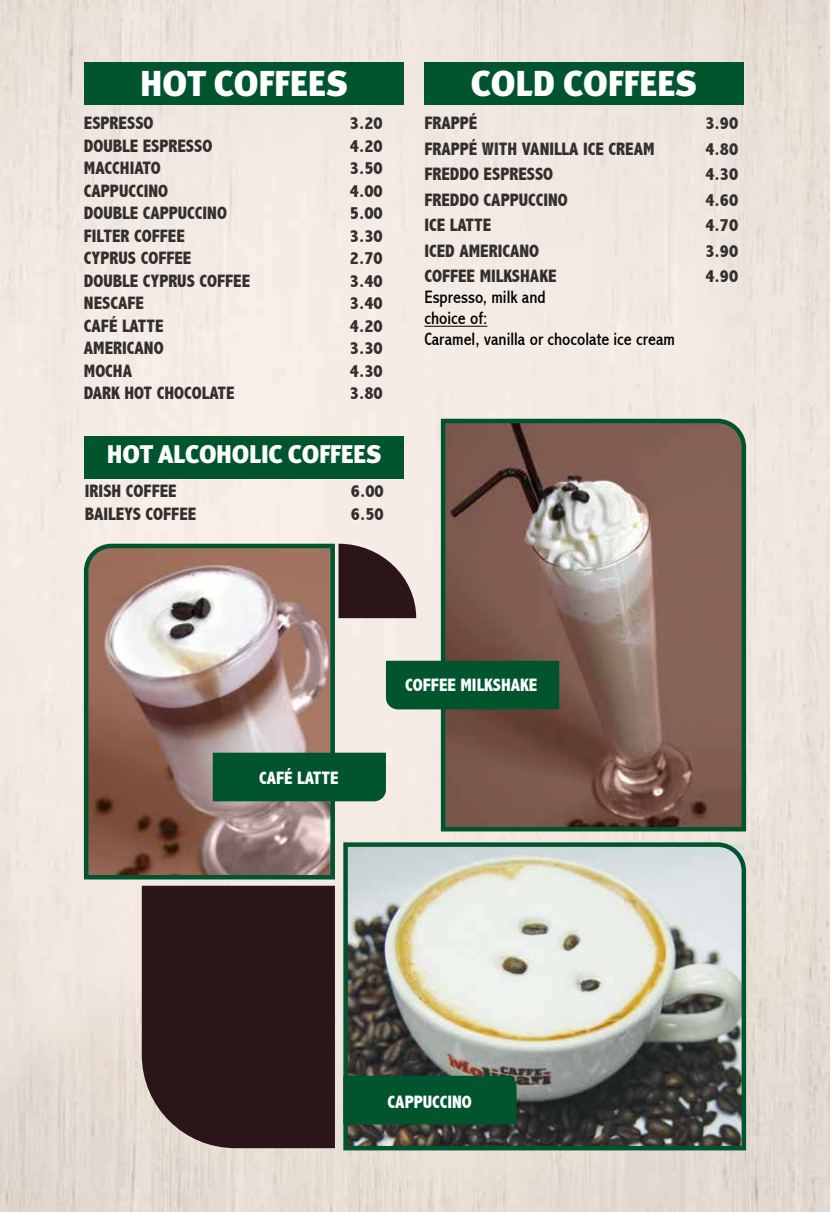
<style>
.page{position:relative;width:830px;height:1212px;background:#fff}
.page>*{position:absolute;margin:0;border:0;box-sizing:border-box;transform-origin:0 0}
.t1{font:36px "Meta Black Cyr LF";color:#fff}
.t2{font:25.5px "Meta Black Cyr LF";letter-spacing:-.01em;color:#fff}
.t3{font:800 condensed 18px "Abadi";color:#332f2f}
.t4{font:condensed 18px/21px "Abadi";color:#000}
.t5{font:800 condensed 18px "Abadi";color:#fff}
</style>
<div class="page">
<img style="left:0;top:0;width:829px;height:1212px">
<svg style="left:82px;top:541px;width:255px;height:341px;background:#9d887d"></svg>
<svg style="left:438px;top:416px;width:310px;height:418px;background:#866b60"></svg>
<img style="left:341px;top:840px;width:407px;height:313px">
<div style="left:142px;top:886px;width:193px;height:262px;background:#2b1518"></div>
<div style="left:424px;top:62px;width:319px;height:42px;background:#00552e"></div>
<div style="left:84px;top:62px;width:319px;height:42px;background:#00552e"></div>
<div style="left:84px;top:436px;width:319px;height:42px;background:#00552e"></div>
<div style="left:213px;top:753px;width:173px;height:48px;background:#00552e"></div>
<div style="left:386px;top:661px;width:173px;height:48px;background:#00552e"></div>
<div style="left:343px;top:1076px;width:173px;height:48px;background:#00552e"></div>
<svg style="left:338px;top:544px;width:78px;height:74px;background:#564344"></svg>
<hr style="left:424px;top:326px;width:63px;height:1px;background:#000">
<h1 class="t1" style="left:140px;top:63px;width:209px">HOT COFFEES</h1>
<p class="t3" style="left:84px;top:113px;width:71px">ESPRESSO</p>
<p class="t3" style="left:350px;top:113px;width:34px">3.20</p>
<p class="t3" style="left:84px;top:135px;width:130px">DOUBLE ESPRESSO</p>
<p class="t3" style="left:350px;top:135px;width:34px">4.20</p>
<p class="t3" style="left:84px;top:158px;width:78px">MACCHIATO</p>
<p class="t3" style="left:350px;top:158px;width:34px">3.50</p>
<p class="t3" style="left:84px;top:180px;width:86px">CAPPUCCINO</p>
<p class="t3" style="left:350px;top:180px;width:34px">4.00</p>
<p class="t3" style="left:84px;top:203px;width:144px">DOUBLE CAPPUCCINO</p>
<p class="t3" style="left:350px;top:203px;width:34px">5.00</p>
<p class="t3" style="left:84px;top:225px;width:102px">FILTER COFFEE</p>
<p class="t3" style="left:350px;top:225px;width:34px">3.30</p>
<p class="t3" style="left:84px;top:248px;width:109px">CYPRUS COFFEE</p>
<p class="t3" style="left:350px;top:248px;width:34px">2.70</p>
<p class="t3" style="left:84px;top:270px;width:168px">DOUBLE CYPRUS COFFEE</p>
<p class="t3" style="left:350px;top:270px;width:34px">3.40</p>
<p class="t3" style="left:84px;top:293px;width:62px">NESCAFE</p>
<p class="t3" style="left:350px;top:293px;width:34px">3.40</p>
<p class="t3" style="left:84px;top:315px;width:81px">CAFÉ LATTE</p>
<p class="t3" style="left:350px;top:315px;width:34px">4.20</p>
<p class="t3" style="left:84px;top:338px;width:81px">AMERICANO</p>
<p class="t3" style="left:350px;top:338px;width:34px">3.30</p>
<p class="t3" style="left:84px;top:360px;width:50px">MOCHA</p>
<p class="t3" style="left:350px;top:360px;width:34px">4.30</p>
<p class="t3" style="left:84px;top:383px;width:152px">DARK HOT CHOCOLATE</p>
<p class="t3" style="left:350px;top:383px;width:34px">3.80</p>
<h2 class="t2" style="left:107px;top:439px;width:276px">HOT ALCOHOLIC COFFEES</h2>
<p class="t3" style="left:85px;top:481px;width:93px">IRISH COFFEE</p>
<p class="t3" style="left:351px;top:481px;width:34px">6.00</p>
<p class="t3" style="left:85px;top:503px;width:113px">BAILEYS COFFEE</p>
<p class="t3" style="left:351px;top:503px;width:34px">6.50</p>
<h1 class="t1" style="left:470px;top:63px;width:228px">COLD COFFEES</h1>
<p class="t3" style="left:424px;top:113px;width:54px">FRAPPÉ</p>
<p class="t3" style="left:705px;top:113px;width:34px">3.90</p>
<p class="t3" style="left:424px;top:138px;width:231px">FRAPPÉ WITH VANILLA ICE CREAM</p>
<p class="t3" style="left:705px;top:138px;width:34px">4.80</p>
<p class="t3" style="left:424px;top:164px;width:130px">FREDDO ESPRESSO</p>
<p class="t3" style="left:705px;top:164px;width:34px">4.30</p>
<p class="t3" style="left:424px;top:189px;width:145px">FREDDO CAPPUCCINO</p>
<p class="t3" style="left:705px;top:189px;width:34px">4.60</p>
<p class="t3" style="left:424px;top:215px;width:68px">ICE LATTE</p>
<p class="t3" style="left:705px;top:215px;width:34px">4.70</p>
<p class="t3" style="left:424px;top:240px;width:116px">ICED AMERICANO</p>
<p class="t3" style="left:705px;top:240px;width:34px">3.90</p>
<p class="t3" style="left:424px;top:266px;width:133px">COFFEE MILKSHAKE</p>
<p class="t3" style="left:705px;top:266px;width:34px">4.90</p>
<p class="t4" style="left:424px;top:287px;width:252px">Espresso, milk and<br>choice of:<br>Caramel, vanilla or chocolate ice cream</p>
<p class="t5" style="left:259px;top:768px;width:81px">CAFÉ LATTE</p>
<p class="t5" style="left:405px;top:674px;width:133px">COFFEE MILKSHAKE</p>
<p class="t5" style="left:387px;top:1092px;width:86px">CAPPUCCINO</p>
</div>
